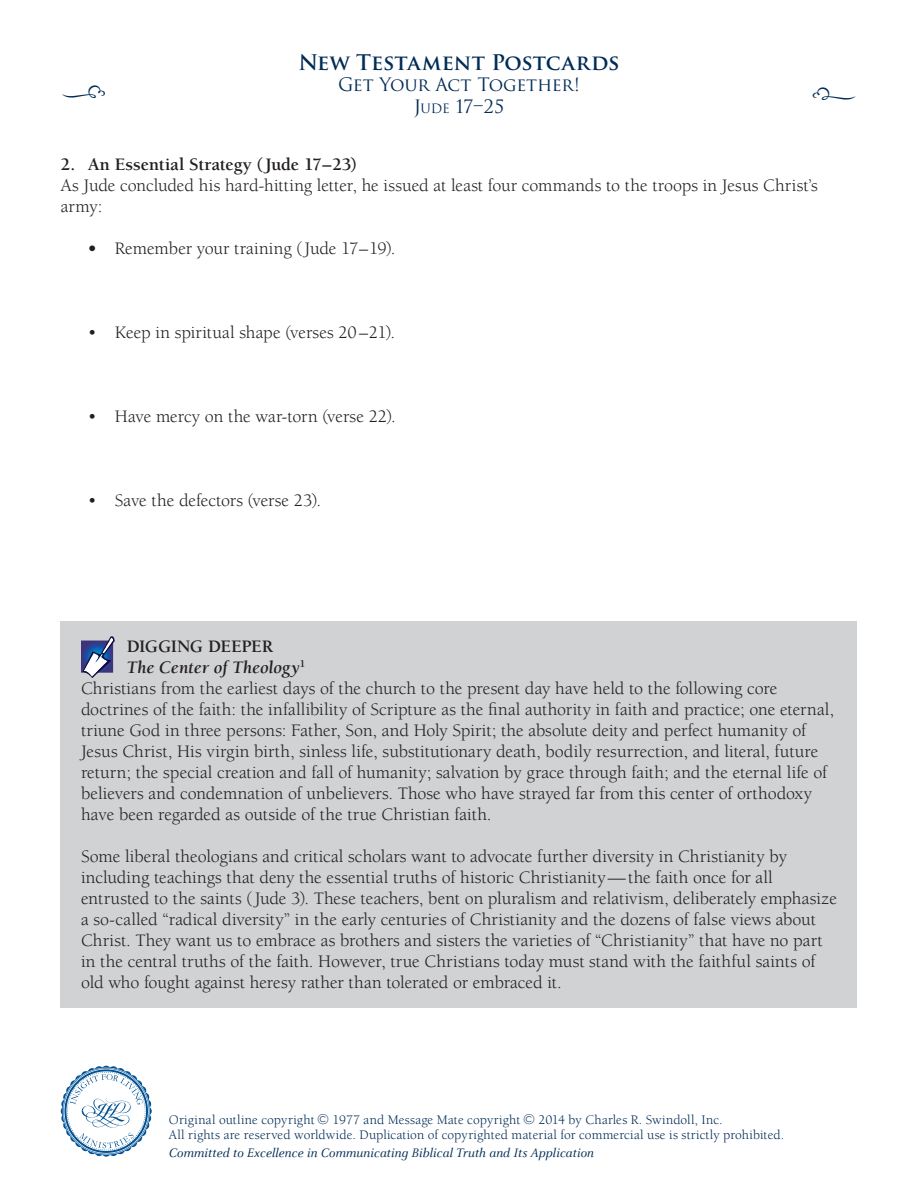
<style>
.page{position:relative;width:918px;height:1188px;background:#fff}
.page>*{position:absolute;margin:0;border:0;box-sizing:border-box;transform-origin:0 0}
.t1{font:36px "Type Embellishments One Plain";color:#002c55}
.t2{font:700 21px "Trajan Pro";color:#002c55}
.t3{font:18px/21px "Berkeley";color:#231f20}
.t4{font:700 18px "Berkeley";letter-spacing:-.01em;color:#231f20}
.t5{font:italic 700 18px "Berkeley";letter-spacing:-.005em;color:#231f20}
.t6{font:18px "Trajan Pro";letter-spacing:-.02em;color:#002c55}
.t7{font:18px "Trajan";color:#002c55}
.t8{font:13.5px/15px "Berkeley";letter-spacing:.005em;color:#002c55}
.t9{font:italic 13.5px "Celeste";color:#002c55}
.s1{font-size:12.6px}
.s2{font-weight:700}
</style>
<div class="page">
<svg style="left:61px;top:1066px;width:91px;height:91px"></svg>
<div style="left:61px;top:621px;width:796px;height:386px;background:#d1d2d4"></div>
<svg style="left:81px;top:636px;width:34px;height:42px"></svg>
<p class="t2" style="left:298px;top:49px;width:323px">New Testament Postcards</p>
<p class="t6" style="left:338px;top:73px;width:243px">Get Your Act Together!</p>
<p class="t7" style="left:414px;top:96px;width:92px">J<span class="s1">ude</span> 17–25</p>
<h1 class="t1" style="left:61px;top:78px;width:47px">j</h1>
<h1 class="t1" style="left:811px;top:79px;width:47px">i</h1>
<p class="t4" style="left:61px;top:154px;width:297px">2. An Essential Strategy (Jude 17–23)</p>
<p class="t3" style="left:61px;top:175px;width:758px">As Jude concluded his hard-hitting letter, he issued at least four commands to the troops in Jesus Christ’s army:</p>
<p class="t3" style="left:88px;top:238px;width:309px"><span class="s2">•</span> Remember your training (Jude 17–19).</p>
<p class="t3" style="left:88px;top:322px;width:309px">• Keep in spiritual shape (verses 20–21).</p>
<p class="t3" style="left:88px;top:406px;width:310px">• Have mercy on the war-torn (verse 22).</p>
<p class="t3" style="left:88px;top:490px;width:235px">• Save the defectors (verse 23).</p>
<p class="t4" style="left:127px;top:637px;width:106px">Digging Deeper</p>
<p class="t5" style="left:127px;top:658px;width:180px">The Center of Theology<sup>1</sup></p>
<p class="t3" style="left:81px;top:678px;width:698px">Christians from the earliest days of the church to the present day have held to the following core</p>
<p class="t3" style="left:81px;top:699px;width:755px">doctrines of the faith: the infallibility of Scripture as the final authority in faith and practice; one eternal,</p>
<p class="t3" style="left:81px;top:720px;width:727px">triune God in three persons: Father, Son, and Holy Spirit; the absolute deity and perfect humanity of</p>
<p class="t3" style="left:81px;top:741px;width:739px">Jesus Christ, His virgin birth, sinless life, substitutionary death, bodily resurrection, and literal, future</p>
<p class="t3" style="left:81px;top:762px;width:748px">return; the special creation and fall of humanity; salvation by grace through faith; and the eternal life of</p>
<p class="t3" style="left:81px;top:783px;width:733px">believers and condemnation of unbelievers. Those who have strayed far from this center of orthodoxy</p>
<p class="t3" style="left:81px;top:804px;width:412px">have been regarded as outside of the true Christian faith.</p>
<p class="t3" style="left:81px;top:846px;width:758px">Some liberal theologians and critical scholars want to advocate further diversity in Christianity by including teachings that deny the essential truths of historic Christianity—the faith once for all entrusted to the saints (Jude 3). These teachers, bent on pluralism and relativism, deliberately emphasize a so-called “radical diversity” in the early centuries of Christianity and the dozens of false views about Christ. They want us to embrace as brothers and sisters the varieties of “Christianity” that have no part in the central truths of the faith. However, true Christians today must stand with the faithful saints of old who fought against heresy rather than tolerated or embraced it.</p>
<p class="t8" style="left:169px;top:1113px;width:617px;text-indent:370px">2014 by Charles R. Swindoll, Inc.<br>All rights are reserved worldwide. Duplication of copyrighted material for commercial use is strictly prohibited.</p>
<p class="t9" style="left:169px;top:1146px;width:427px">Committed to Excellence in Communicating Biblical Truth and Its Application</p>
<p class="t8" style="left:169px;top:1113px;width:147px">Original outline copyright</p>
<p class="t8" style="left:333px;top:1113px;width:189px">1977 and Message Mate copyright</p>
</div>
